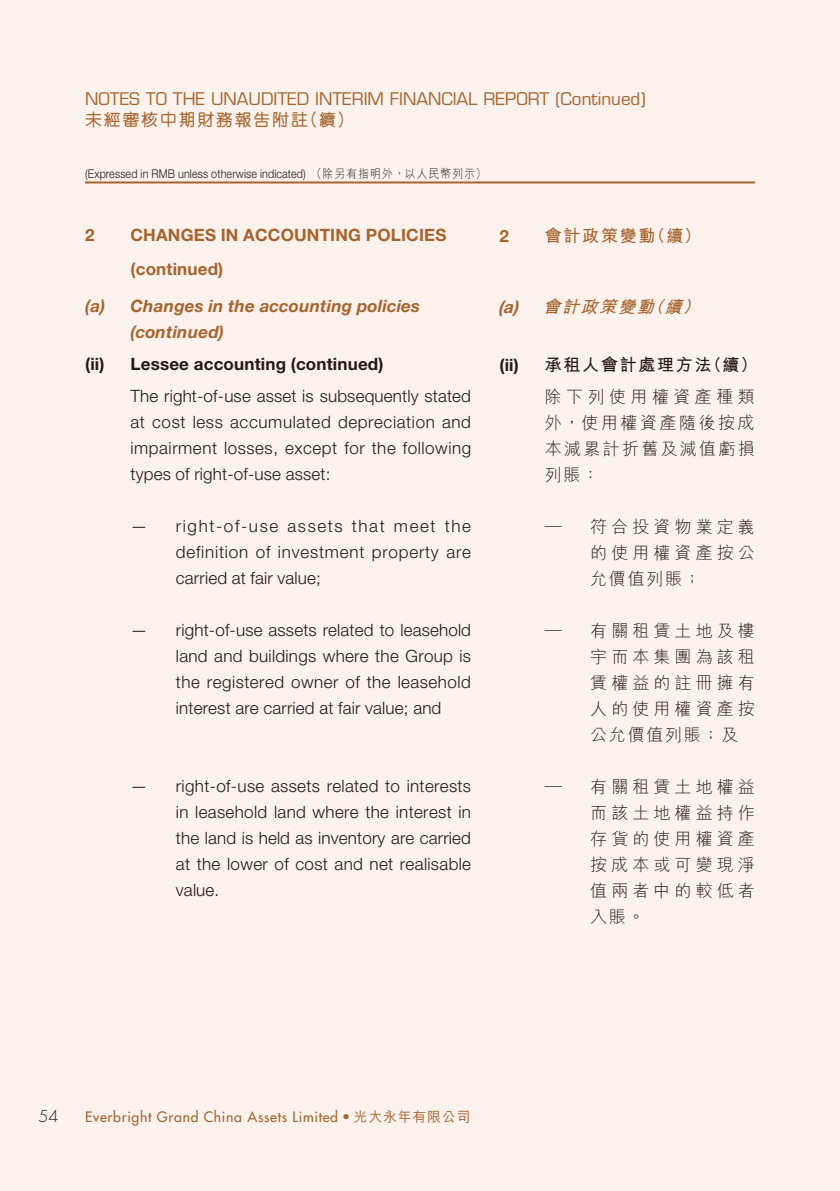
<style>
.page{position:relative;width:840px;height:1191px;background:#fff}
.page>*{position:absolute;margin:0;border:0;box-sizing:border-box;transform-origin:0 0}
.t1{font:300 17px/26px "Helvetica Neue LT Std";letter-spacing:.02em;color:#231916;text-align:justify}
.t2{font:300 17px/26px "M Hei HK";letter-spacing:.24em;color:#231916;text-align:justify}
.t3{font:17px "Eurostile LT Std";color:#a5652d}
.t4{font:italic 700 17px/26px "Helvetica Neue LT Std";letter-spacing:.01em;color:#a5652d}
.t5{font:700 17px/34px "Helvetica Neue LT Std";letter-spacing:.01em;color:#a5652d}
.t6{font:700 17px "Helvetica Neue LT Std";letter-spacing:.01em;color:#231916}
.t7{font:500 17px "M Yuen HK";letter-spacing:.1em;color:#a5652d}
.t8{font:italic 700 17px "M Hei HK";color:#a5652d}
.t9{font:700 17px "M Hei HK";letter-spacing:.1em;color:#231916}
.t10{font:700 17px "M Hei HK";letter-spacing:.1em;color:#a5652d}
.t11{font:300 16px "Futura Std";color:#231916}
.t12{font:500 14px "Futura Std";letter-spacing:.05em;color:#a5652d}
.t13{font:300 12px "Helvetica Neue LT Std";letter-spacing:.01em;color:#231916;scale:.9 1}
.s1{font-family:"M Hei HK"}
.s2{font-family:"Helvetica Neue LT Std"}
</style>
<div class="page">
<div style="left:0;top:0;width:839px;height:1191px;background:#fbf1ed"></div>
<hr style="left:839px;top:0;width:1px;height:1191px;background:#fbf1ed">
<hr style="left:85px;top:181px;width:669px;height:2px;background:#a5652d">
<p class="t3" style="left:85px;top:88px;width:561px">NOTES TO THE UNAUDITED INTERIM FINANCIAL REPORT (Continued)</p>
<p class="t7" style="left:85px;top:111px;width:270px">未經審核中期財務報告附註（續）</p>
<p class="t13" style="left:85px;top:167px;width:447px">(Expressed in RMB unless otherwise indicated) <span class="s1">（除另有指明外，以人民幣列示）</span></p>
<p class="t5" style="left:85px;top:217px;width:11px">2</p>
<p class="t5" style="left:130px;top:217px;width:317px">CHANGES IN ACCOUNTING POLICIES (continued)</p>
<p class="t4" style="left:130px;top:293px;width:291px;text-indent:-45px">(a) Changes in the accounting policies (continued)</p>
<p class="t6" style="left:85px;top:353px;width:300px">(ii) Lessee accounting (continued)</p>
<p class="t1" style="left:130px;top:382px;width:342px">The right-of-use asset is subsequently stated at cost less accumulated depreciation and impairment losses, except for the following types of right-of-use asset:</p>
<p class="t1" style="left:176px;top:512px;width:296px;text-indent:-45px">— right-of-use assets that meet the definition of investment property are carried at fair value;</p>
<p class="t1" style="left:176px;top:616px;width:296px;text-indent:-45px">— right-of-use assets related to leasehold land and buildings where the Group is the registered owner of the leasehold interest are carried at fair value; and</p>
<p class="t1" style="left:176px;top:772px;width:296px;text-indent:-45px">— right-of-use assets related to interests in leasehold land where the interest in the land is held as inventory are carried at the lower of cost and net realisable value.</p>
<p class="t5" style="left:499px;top:218px;width:11px">2</p>
<p class="t10" style="left:544px;top:223px;width:158px">會計政策變動（續）</p>
<p class="t8" style="left:497px;top:295px;width:209px"><span class="s2">(a)</span> 會計政策變動（續）</p>
<p class="t6" style="left:499px;top:354px;width:21px">(ii)</p>
<p class="t9" style="left:544px;top:352px;width:214px">承租人會計處理方法（續）</p>
<p class="t2" style="left:544px;top:383px;width:211px">除下列使用權資產種類外，使用權資產隨後按成本減累計折舊及減值虧損列賬：</p>
<p class="t2" style="left:590px;top:513px;width:166px;text-indent:-45px">— 符合投資物業定義的使用權資產按公允價值列賬；</p>
<p class="t2" style="left:590px;top:617px;width:166px;text-indent:-45px">— 有關租賃土地及樓宇而本集團為該租賃權益的註冊擁有人的使用權資產按公允價值列賬；及</p>
<p class="t2" style="left:590px;top:773px;width:166px;text-indent:-45px">— 有關租賃土地權益而該土地權益持作存貨的使用權資產按成本或可變現淨值兩者中的較低者入賬。</p>
<p class="t11" style="left:39px;top:1106px;width:21px">54</p>
<p class="t12" style="left:85px;top:1107px;width:387px">Everbright Grand China Assets Limited <span class="s1">• 光大永年有限公司</span></p>
</div>
